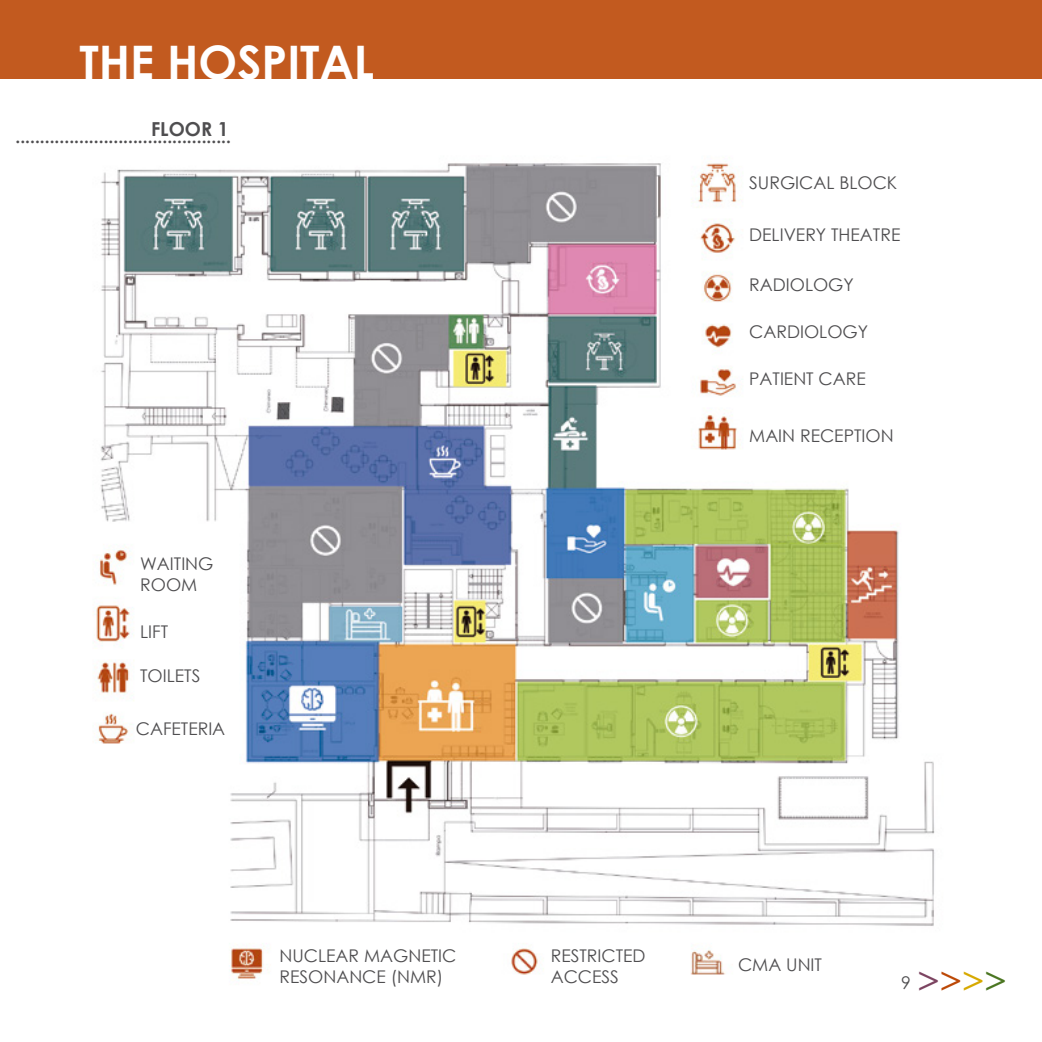
<style>
.page{position:relative;width:1042px;height:1042px;background:#fff}
.page>*{position:absolute;margin:0;border:0;box-sizing:border-box;transform-origin:0 0}
.t1{font:700 46.2px "Century Gothic";color:#fff}
.t2{font:700 19.25px "Century Gothic";color:#4f4e50}
.t3{font:17.5px/21px "Century Gothic";color:#4f4e50}
.t4{font:700 17.5px "Century Gothic";color:#4f4e50}
.s1{font-size:36.75px;color:#7c4461}
.s2{font-size:36.75px;color:#bc4806}
.s3{font-size:36.75px;color:#d7a900}
.s4{font-size:36.75px;color:#4b7622}
</style>
<div class="page">
<img style="left:94px;top:161px;width:841px;height:820px">
<div style="left:0;top:0;width:1042px;height:79px;background:#c25a1f"></div>
<h1 class="t1" style="left:79px;top:27px;width:296px">THE HOSPITAL</h1>
<p class="t2" style="left:151px;top:114px;width:79px">FLOOR 1</p>
<p class="t4" style="left:15px;top:123px;width:217px">............................................</p>
<p class="t3" style="left:140px;top:553px;width:75px">WAITING<br>ROOM</p>
<p class="t3" style="left:140px;top:621px;width:29px">LIFT</p>
<p class="t3" style="left:140px;top:665px;width:62px">TOILETS</p>
<p class="t3" style="left:136px;top:718px;width:91px">CAFETERIA</p>
<p class="t3" style="left:749px;top:172px;width:150px">SURGICAL BLOCK</p>
<p class="t3" style="left:749px;top:224px;width:153px">DELIVERY THEATRE</p>
<p class="t3" style="left:749px;top:274px;width:106px">RADIOLOGY</p>
<p class="t3" style="left:749px;top:321px;width:120px">CARDIOLOGY</p>
<p class="t3" style="left:749px;top:368px;width:118px">PATIENT CARE</p>
<p class="t3" style="left:749px;top:425px;width:146px">MAIN RECEPTION</p>
<p class="t3" style="left:279px;top:945px;width:178px">NUCLEAR MAGNETIC<br>RESONANCE (NMR)</p>
<p class="t3" style="left:551px;top:945px;width:96px">RESTRICTED<br>ACCESS</p>
<p class="t3" style="left:738px;top:954px;width:85px">CMA UNIT</p>
<p class="t3" style="left:901px;top:971px;width:107px">9 <span class="s1">&gt;</span><span class="s2">&gt;</span><span class="s3">&gt;</span><span class="s4">&gt;</span></p>
</div>
